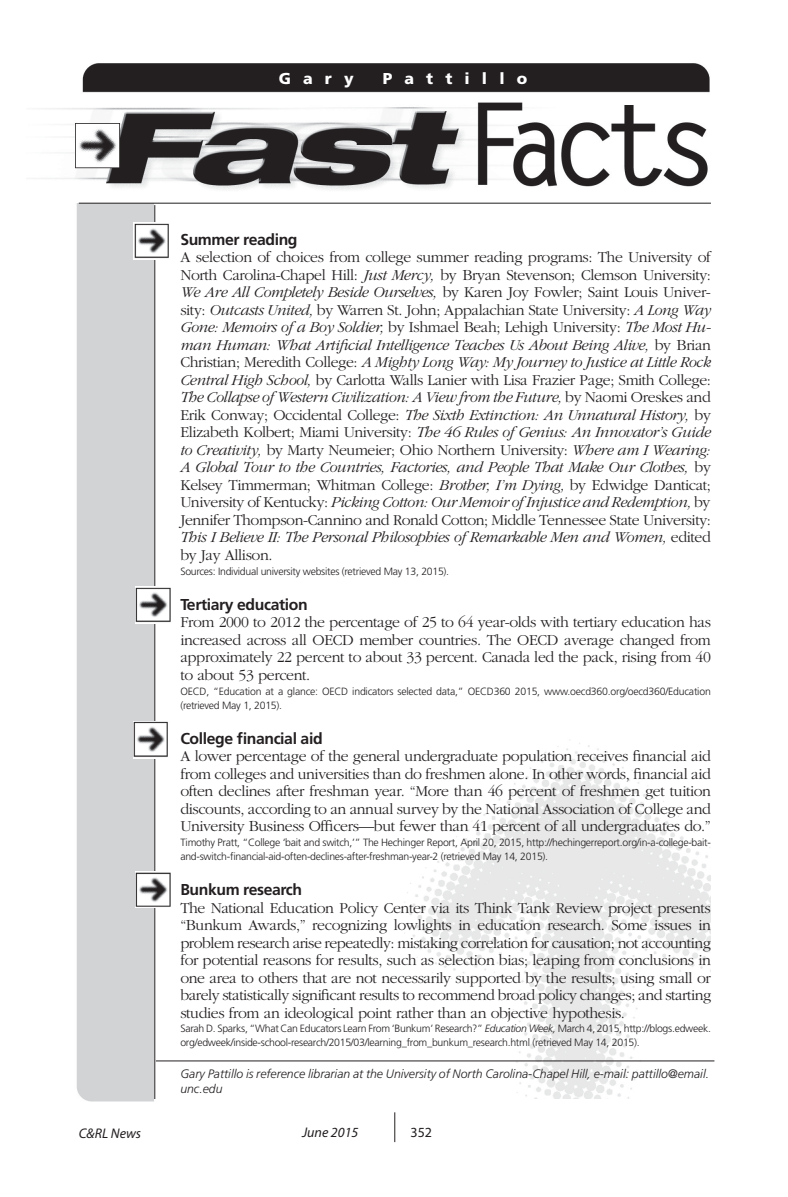
<style>
.page{position:relative;width:788px;height:1197px;background:#fff}
.page>*{position:absolute;margin:0;border:0;box-sizing:border-box;transform-origin:0 0}
.t1{font:300 15.75px/17.5px "Garamond";letter-spacing:-.025em;color:#231f20;text-align:justify}
.t2{font:700 15.75px "Frutiger";letter-spacing:-.025em;color:#231f20}
.t3{font:900 15.75px "Frutiger";letter-spacing:.77em;color:#fff}
.t4{font:italic 14px "Myriad Pro";color:#231f20}
.t5{font:14px "Myriad Pro";color:#231f20}
.t6{font:italic 300 12.25px/15.8px "Frutiger";color:#231f20}
.t7{font:300 10.5px/14px "Frutiger";letter-spacing:-.025em;color:#231f20}
.s1{font-style:italic}
</style>
<div class="page">
<hr style="left:394px;top:1112px;width:1px;height:30px;background:#231f20">
<img style="left:76px;top:202px;width:101px;height:900px">
<img style="left:392px;top:743px;width:318px;height:356px">
<hr style="left:156px;top:1060px;width:558px;height:1px;background:#231f20">
<img style="left:33px;top:63px;width:677px;height:127px">
<hr style="left:79px;top:203px;width:631px;height:1px;background:#231f20">
<hr style="left:154px;top:205px;width:1px;height:894px;background:#231f20">
<img style="left:134px;top:223px;width:38px;height:37px">
<img style="left:136px;top:871px;width:37px;height:37px">
<img style="left:136px;top:587px;width:37px;height:37px">
<img style="left:133px;top:722px;width:38px;height:36px">
<p class="t3" style="left:279px;top:69px;width:76px">Gary</p>
<p class="t3" style="left:383px;top:69px;width:146px">Pattillo</p>
<p class="t2" style="left:180px;top:230px;width:119px">Summer reading</p>
<p class="t1" style="left:180px;top:249px;width:532px">A selection of choices from college summer reading programs: The University of North Carolina-Chapel Hill: <span class="s1">Just Mercy,</span> by Bryan Stevenson; Clemson University:<br><span class="s1">We Are All Completely Beside Ourselves,</span> by Karen Joy Fowler; Saint Louis Univer&shy;sity: <span class="s1">Outcasts United,</span> by Warren St. John; Appalachian State University: <span class="s1">A Long Way Gone: Memoirs of a Boy Soldier,</span> by Ishmael Beah; Lehigh University: <span class="s1">The Most Hu&shy;man Human: What Artificial Intelligence Teaches Us About Being Alive,</span> by Brian Christian; Meredith College: <span class="s1">A Mighty Long Way: My Journey to Justice at Little Rock Central High School,</span> by Carlotta Walls Lanier with Lisa Frazier Page; Smith College:<br><span class="s1">The Collapse of Western Civilization: A View from the Future,</span> by Naomi Oreskes and Erik Conway; Occidental College: <span class="s1">The Sixth Extinction: An Unnatural History,</span> by Elizabeth Kolbert; Miami University: <span class="s1">The 46 Rules of Genius: An Innovator’s Guide to Creativity,</span> by Marty Neumeier; Ohio Northern University: <span class="s1">Where am I Wearing:<br>A Global Tour to the Countries, Factories, and People That Make Our Clothes,</span> by Kelsey Timmerman; Whitman College: <span class="s1">Brother, I’m Dying,</span> by Edwidge Danticat; University of Kentucky: <span class="s1">Picking Cotton: Our Memoir of Injustice and Redemption,</span> by Jennifer Thompson-Cannino and Ronald Cotton; Middle Tennessee State University:<br><span class="s1">This I Believe II: The Personal Philosophies of Remarkable Men and Women,</span> edited by Jay Allison.</p>
<p class="t7" style="left:180px;top:564px;width:270px">Sources: Individual university websites (retrieved May 13, 2015).</p>
<p class="t2" style="left:180px;top:595px;width:129px">Tertiary education</p>
<p class="t1" style="left:180px;top:614px;width:532px">From 2000 to 2012 the percentage of 25 to 64 year-olds with tertiary education has increased across all OECD member countries. The OECD average changed from approximately 22 percent to about 33 percent. Canada led the pack, rising from 40 to about 53 percent.</p>
<p class="t7" style="left:180px;top:684px;width:532px">OECD, “Education at a glance: OECD indicators selected data,” OECD360 2015, www.oecd360.org/oecd360/Education (retrieved May 1, 2015).</p>
<p class="t2" style="left:180px;top:729px;width:144px">College financial aid</p>
<p class="t1" style="left:180px;top:748px;width:532px">A lower percentage of the general undergraduate population receives financial aid from colleges and universities than do freshmen alone. In other words, financial aid often declines after freshman year. “More than 46 percent of freshmen get tuition discounts, according to an annual survey by the National Association of College and University Business Officers—but fewer than 41 percent of all undergraduates do.”</p>
<p class="t7" style="left:180px;top:836px;width:532px">Timothy Pratt, “College ‘bait and switch,’” The Hechinger Report, April 20, 2015, http://hechingerreport.org/in-a-college-bait&shy;and-switch-financial-aid-often-declines-after-freshman-year-2 (retrieved May 14, 2015).</p>
<p class="t2" style="left:180px;top:880px;width:123px">Bunkum research</p>
<p class="t1" style="left:180px;top:899px;width:532px">The National Education Policy Center via its Think Tank Review project presents “Bunkum Awards,” recognizing lowlights in education research. Some issues in problem research arise repeatedly: mistaking correlation for causation; not accounting for potential reasons for results, such as selection bias; leaping from conclusions in one area to others that are not necessarily supported by the results; using small or barely statistically significant results to recommend broad policy changes; and starting studies from an ideological point rather than an objective hypothesis.</p>
<p class="t7" style="left:180px;top:1022px;width:532px">Sarah D. Sparks, “What Can Educators Learn From ‘Bunkum’ Research?” <span class="s1">Education Week,</span> March 4, 2015, http://blogs.edweek. org/edweek/inside-school-research/2015/03/learning_from_bunkum_research.html (retrieved May 14, 2015).</p>
<p class="t6" style="left:180px;top:1066px;width:530px">Gary Pattillo is reference librarian at the University of North Carolina-Chapel Hill, e-mail: pattillo@email. unc.edu</p>
<p class="t4" style="left:79px;top:1124px;width:64px">C&amp;RL News</p>
<p class="t4" style="left:302px;top:1124px;width:58px">June 2015</p>
<p class="t5" style="left:410px;top:1124px;width:23px">352</p>
</div>
